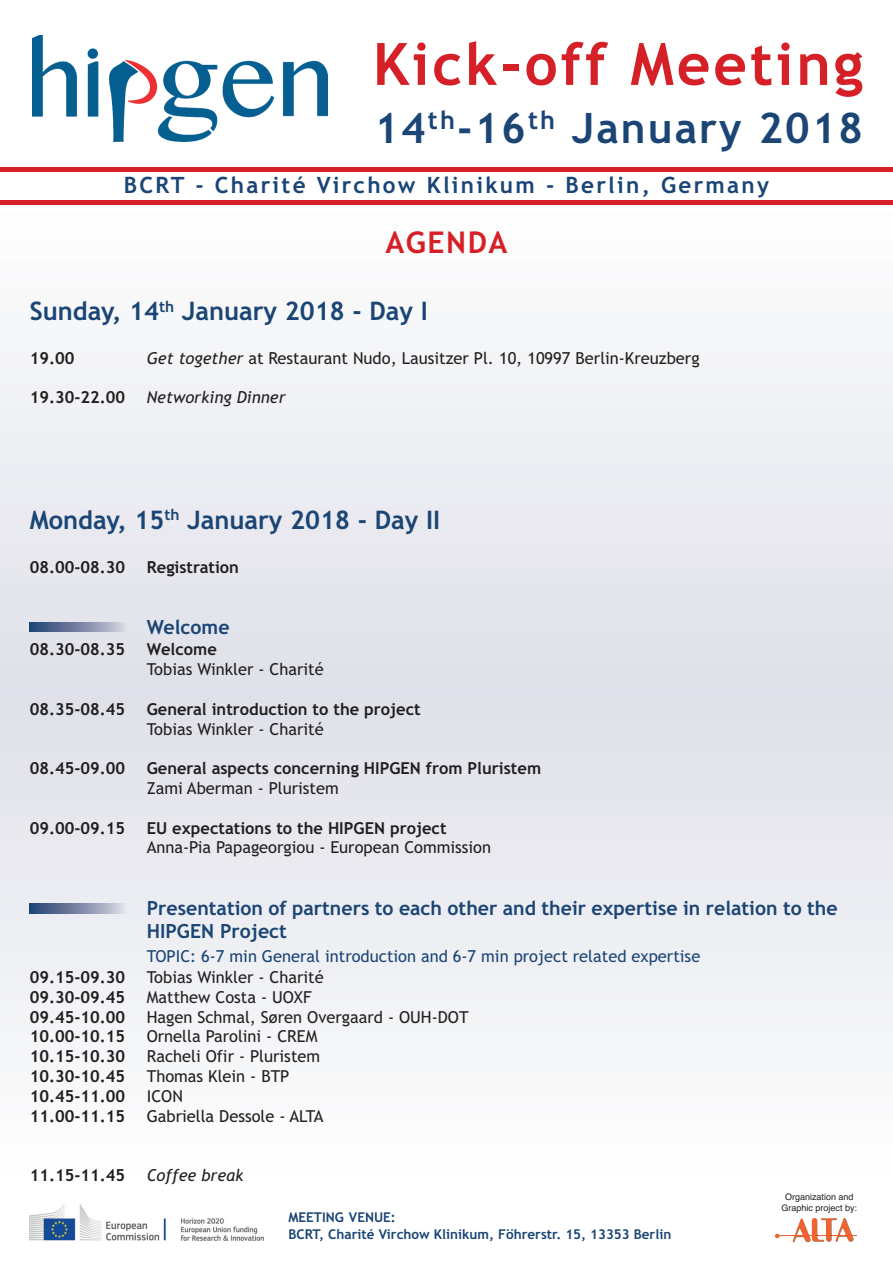
<style>
.page{position:relative;width:893px;height:1263px;background:#fff}
.page>*{position:absolute;margin:0;border:0;box-sizing:border-box;transform-origin:0 0}
.t1{font:700 58.5px "Trebuchet MS";letter-spacing:.05em;color:#d52027}
.t2{font:700 42px "Trebuchet MS";letter-spacing:.05em;color:#1a4574}
.t3{font:700 30px "Trebuchet MS";letter-spacing:.05em;color:#d52027}
.t4{font:700 25.5px "Trebuchet MS";color:#1a4574}
.t5{font:700 22.5px "Trebuchet MS";letter-spacing:.1em;color:#1a4574}
.t6{font:700 19.5px/23.4px "Trebuchet MS";color:#1a4574}
.t7{font:16.5px "Trebuchet MS";color:#231f20}
.t8{font:700 16.5px "Trebuchet MS";color:#231f20}
.t9{font:16.5px "Trebuchet MS";color:#1a4574}
.t10{font:italic 16.5px "Trebuchet MS";color:#231f20}
.t11{font:700 13.5px/16.2px "Trebuchet MS";color:#1a4574}
.t12{font:9px/10.8px "Helvetica";color:#231f20;text-align:center}
.s1{font-style:italic}
</style>
<div class="page">
<img style="left:0;top:200px;width:893px;height:835px">
<svg style="left:775px;top:1234px;width:5px;height:4px"></svg>
<hr style="left:778px;top:1236px;width:79px;height:1px;background:#f2642f">
<svg style="left:793px;top:1218px;width:60px;height:24px"></svg>
<img style="left:30px;top:1204px;width:234px;height:36px">
<img style="left:32px;top:35px;width:296px;height:106px">
<hr style="left:0;top:168px;width:893px;height:4px;background:#d52027">
<hr style="left:0;top:201px;width:893px;height:4px;background:#d52027">
<img style="left:30px;top:622px;width:98px;height:10px">
<img style="left:30px;top:904px;width:98px;height:9px">
<h1 class="t1" style="left:373px;top:30px;width:492px">Kick-off Meeting</h1>
<h2 class="t2" style="left:374px;top:104px;width:490px">14<sup>th</sup>-16<sup>th</sup> January 2018</h2>
<h3 class="t5" style="left:124px;top:172px;width:646px">BCRT - Charité Virchow Klinikum - Berlin, Germany</h3>
<h3 class="t3" style="left:385px;top:225px;width:123px">AGENDA</h3>
<h3 class="t4" style="left:30px;top:296px;width:399px">Sunday, 14<sup>th</sup> January 2018 - Day I</h3>
<p class="t8" style="left:30px;top:348px;width:46px">19.00</p>
<p class="t7" style="left:147px;top:348px;width:554px"><span class="s1">Get together</span> at Restaurant Nudo, Lausitzer Pl. 10, 10997 Berlin-Kreuzberg</p>
<p class="t8" style="left:30px;top:388px;width:97px">19.30-22.00</p>
<p class="t10" style="left:147px;top:388px;width:140px">Networking Dinner</p>
<h3 class="t4" style="left:30px;top:505px;width:412px">Monday, 15<sup>th</sup> January 2018 - Day II</h3>
<p class="t8" style="left:30px;top:557px;width:97px">08.00-08.30</p>
<p class="t8" style="left:147px;top:557px;width:94px">Registration</p>
<p class="t6" style="left:147px;top:616px;width:84px">Welcome</p>
<p class="t8" style="left:30px;top:640px;width:97px">08.30-08.35</p>
<p class="t8" style="left:147px;top:640px;width:72px">Welcome</p>
<p class="t7" style="left:147px;top:660px;width:178px">Tobias Winkler - Charité</p>
<p class="t8" style="left:30px;top:699px;width:97px">08.35-08.45</p>
<p class="t8" style="left:147px;top:699px;width:275px">General introduction to the project</p>
<p class="t7" style="left:147px;top:719px;width:178px">Tobias Winkler - Charité</p>
<p class="t8" style="left:30px;top:759px;width:97px">08.45-09.00</p>
<p class="t8" style="left:147px;top:759px;width:396px">General aspects concerning HIPGEN from Pluristem</p>
<p class="t7" style="left:147px;top:779px;width:194px">Zami Aberman - Pluristem</p>
<p class="t8" style="left:30px;top:818px;width:97px">09.00-09.15</p>
<p class="t8" style="left:147px;top:818px;width:301px">EU expectations to the HIPGEN project</p>
<p class="t7" style="left:147px;top:838px;width:346px">Anna-Pia Papageorgiou - European Commission</p>
<p class="t6" style="left:147px;top:896px;width:692px">Presentation of partners to each other and their expertise in relation to the<br>HIPGEN Project</p>
<p class="t9" style="left:147px;top:946px;width:555px">TOPIC: 6-7 min General introduction and 6-7 min project related expertise</p>
<p class="t8" style="left:30px;top:968px;width:97px">09.15-09.30</p>
<p class="t7" style="left:147px;top:968px;width:178px">Tobias Winkler - Charité</p>
<p class="t8" style="left:30px;top:987px;width:97px">09.30-09.45</p>
<p class="t7" style="left:147px;top:987px;width:167px">Matthew Costa - UOXF</p>
<p class="t8" style="left:30px;top:1007px;width:97px">09.45-10.00</p>
<p class="t7" style="left:147px;top:1007px;width:323px">Hagen Schmal, Søren Overgaard - OUH-DOT</p>
<p class="t8" style="left:30px;top:1027px;width:97px">10.00-10.15</p>
<p class="t7" style="left:147px;top:1027px;width:172px">Ornella Parolini - CREM</p>
<p class="t8" style="left:30px;top:1047px;width:97px">10.15-10.30</p>
<p class="t7" style="left:147px;top:1047px;width:175px">Racheli Ofir - Pluristem</p>
<p class="t8" style="left:30px;top:1067px;width:97px">10.30-10.45</p>
<p class="t7" style="left:147px;top:1067px;width:144px">Thomas Klein - BTP</p>
<p class="t8" style="left:30px;top:1086px;width:97px">10.45-11.00</p>
<p class="t7" style="left:147px;top:1086px;width:38px">ICON</p>
<p class="t8" style="left:30px;top:1106px;width:97px">11.00-11.15</p>
<p class="t7" style="left:147px;top:1106px;width:178px">Gabriella Dessole - ALTA</p>
<p class="t8" style="left:30px;top:1166px;width:97px">11.15-11.45</p>
<p class="t10" style="left:147px;top:1166px;width:98px">Coffee break</p>
<p class="t11" style="left:288px;top:1210px;width:384px">MEETING VENUE:<br>BCRT, Charité Virchow Klinikum, Föhrerstr. 15, 13353 Berlin</p>
<p class="t12" style="left:782px;top:1191px;width:77px">Organization and<br>Graphic project by:</p>
</div>
